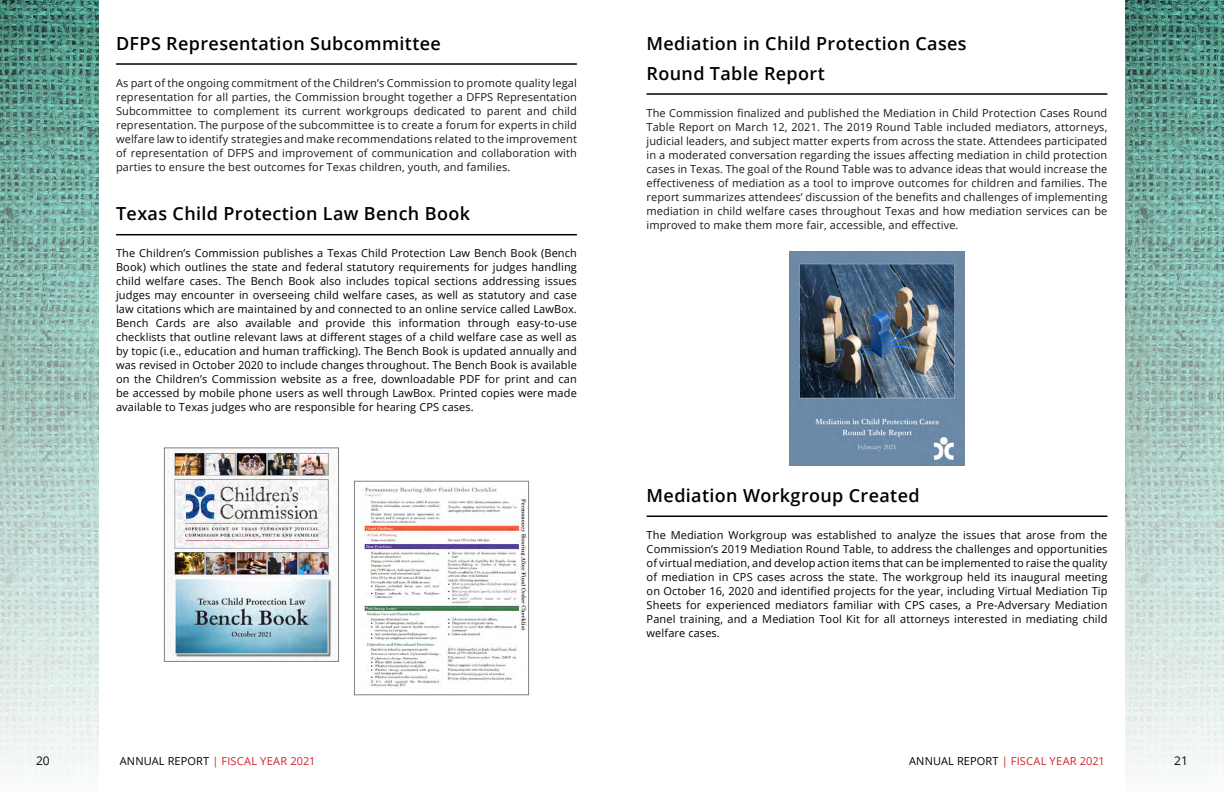
<style>
.page{position:relative;width:1224px;height:792px;background:#fff}
.page>*{position:absolute;margin:0;border:0;box-sizing:border-box;transform-origin:0 0}
.UPDATED_K_os_subtitl{font:600 18px "Open Sans";letter-spacing:.02em;color:#000}
.t1{font:12px "Open Sans";color:#000}
.Open_sans_body_R_11{font:11px/14px "Open Sans";letter-spacing:.01em;color:#000;text-align:justify}
.t2{font:11px "Open Sans";letter-spacing:.01em;color:#d2232a}
.s1{color:#000}
</style>
<div class="page">
<hr style="left:116px;top:234px;width:461px;height:1px;background:#000">
<img style="left:0;top:0;width:99px;height:773px">
<hr style="left:647px;top:516px;width:460px;height:1px;background:#000">
<img style="left:1125px;top:0;width:99px;height:773px">
<hr style="left:647px;top:93px;width:460px;height:2px;background:#000">
<img style="left:791px;top:253px;width:172px;height:211px">
<div style="left:789px;top:251px;width:176px;height:215px;border:1px solid #808285"></div>
<hr style="left:116px;top:63px;width:461px;height:2px;background:#000">
<img style="left:362px;top:487px;width:165px;height:202px">
<div style="left:354px;top:481px;width:175px;height:214px;border:1px solid #808285"></div>
<img style="left:167px;top:449px;width:170px;height:211px">
<div style="left:164px;top:447px;width:175px;height:215px;border:1px solid #808285"></div>
<h2 class="UPDATED_K_os_subtitl" style="left:116px;top:31px;width:326px">DFPS Representation Subcommittee</h2>
<p class="Open_sans_body_R_11" style="left:116px;top:75px;width:462px">As part of the ongoing commitment of the Children’s Commission to promote quality legal representation for all parties, the Commission brought together a DFPS Representation Subcommittee to complement its current workgroups dedicated to parent and child representation. The purpose of the subcommittee is to create a forum for experts in child welfare law to identify strategies and make recommendations related to the improvement of representation of DFPS and improvement of communication and collaboration with parties to ensure the best outcomes for Texas children, youth, and families.</p>
<h2 class="UPDATED_K_os_subtitl" style="left:116px;top:202px;width:355px">Texas Child Protection Law Bench Book</h2>
<p class="Open_sans_body_R_11" style="left:116px;top:246px;width:462px">The Children’s Commission publishes a Texas Child Protection Law Bench Book (Bench Book) which outlines the state and federal statutory requirements for judges handling child welfare cases. The Bench Book also includes topical sections addressing issues judges may encounter in overseeing child welfare cases, as well as statutory and case law citations which are maintained by and connected to an online service called LawBox.<br>Bench Cards are also available and provide this information through easy-to-use checklists that outline relevant laws at different stages of a child welfare case as well as by topic (i.e., education and human trafficking). The Bench Book is updated annually and was revised in October 2020 to include changes throughout. The Bench Book is available on the Children’s Commission website as a free, downloadable PDF for print and can be accessed by mobile phone users as well through LawBox. Printed copies were made available to Texas judges who are responsible for hearing CPS cases.</p>
<h2 class="UPDATED_K_os_subtitl" style="left:647px;top:31px;width:322px">Mediation in Child Protection Cases</h2>
<h2 class="UPDATED_K_os_subtitl" style="left:647px;top:61px;width:180px">Round Table Report</h2>
<p class="Open_sans_body_R_11" style="left:647px;top:105px;width:462px">The Commission finalized and published the Mediation in Child Protection Cases Round Table Report on March 12, 2021. The 2019 Round Table included mediators, attorneys, judicial leaders, and subject matter experts from across the state. Attendees participated in a moderated conversation regarding the issues affecting mediation in child protection cases in Texas. The goal of the Round Table was to advance ideas that would increase the effectiveness of mediation as a tool to improve outcomes for children and families. The report summarizes attendees’ discussion of the benefits and challenges of implementing mediation in child welfare cases throughout Texas and how mediation services can be improved to make them more fair, accessible, and effective.</p>
<h2 class="UPDATED_K_os_subtitl" style="left:647px;top:483px;width:275px">Mediation Workgroup Created</h2>
<p class="Open_sans_body_R_11" style="left:647px;top:528px;width:462px">The Mediation Workgroup was established to analyze the issues that arose from the Commission’s 2019 Mediation Round Table, to address the challenges and opportunities of virtual mediation, and develop action items that can be implemented to raise the quality of mediation in CPS cases across the state. The workgroup held its inaugural meeting on October 16, 2020 and identified projects for the year, including Virtual Mediation Tip Sheets for experienced mediators familiar with CPS cases, a Pre-Adversary Mediation Panel training, and a Mediation Tool Kit for all attorneys interested in mediating child welfare cases.</p>
<p class="t1" style="left:36px;top:753px;width:15px">20</p>
<p class="t2" style="left:120px;top:753px;width:197px"><span class="s1">ANNUAL REPORT</span> | FISCAL YEAR 2021</p>
<p class="t2" style="left:909px;top:753px;width:197px"><span class="s1">ANNUAL REPORT</span> | FISCAL YEAR 2021</p>
<p class="t1" style="left:1174px;top:753px;width:15px">21</p>
</div>
